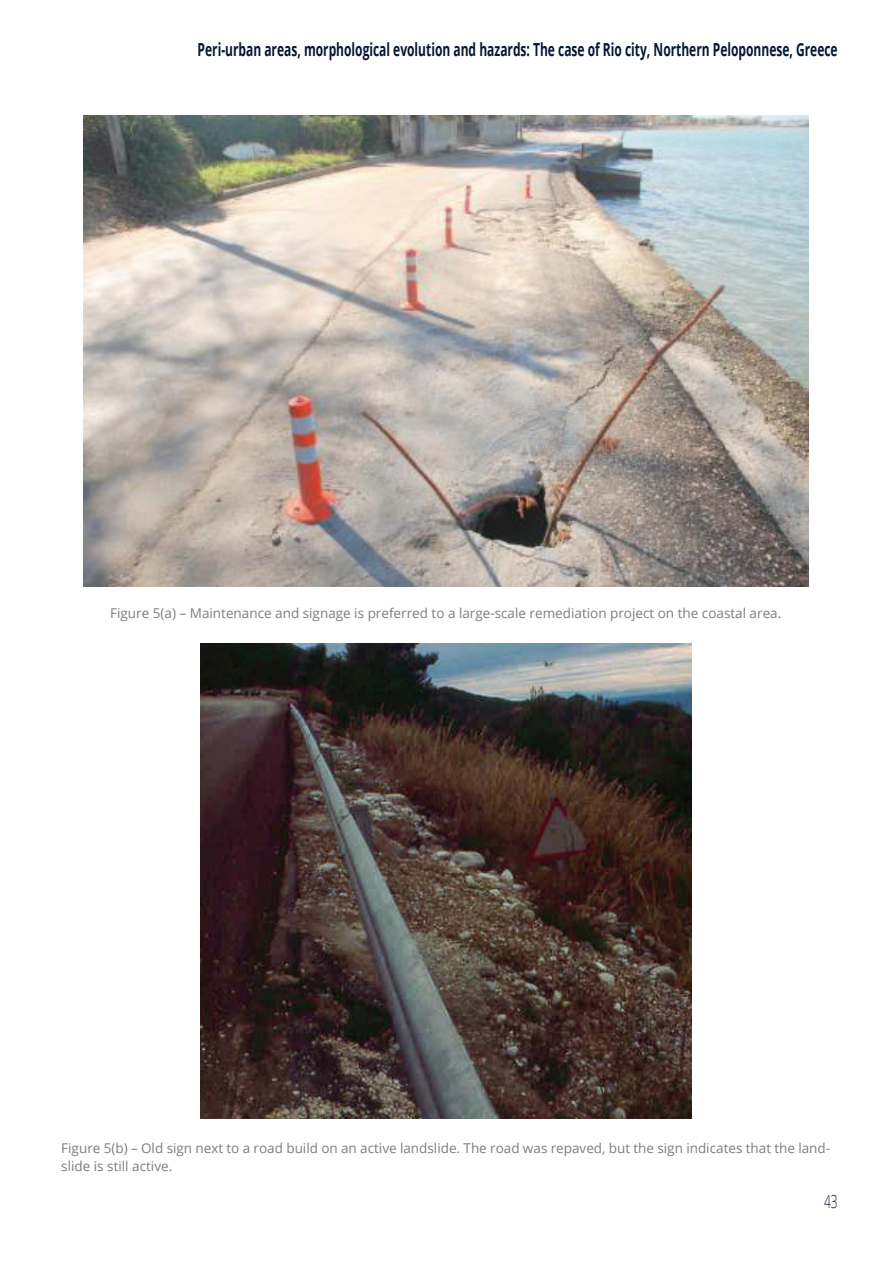
<style>
.page{position:relative;width:893px;height:1263px;background:#fff}
.page>*{position:absolute;margin:0;border:0;box-sizing:border-box;transform-origin:0 0}
.t1{font:700 18px "Open Sans";color:#041735;scale:.67 1}
.t2{font:300 18px "Open Sans";color:#041735;scale:.67 1}
.t3{font:13.5px/18px "Open Sans";color:#7b7d82}
</style>
<div class="page">
<img style="left:83px;top:116px;width:725px;height:470px">
<img style="left:200px;top:643px;width:491px;height:475px">
<h1 class="t1" style="left:198px;top:37px;width:957px">Peri-urban areas, morphological evolution and hazards: The case of Rio city, Northern Peloponnese, Greece</h1>
<p class="t3" style="left:110px;top:604px;width:673px">Figure 5(a) – Maintenance and signage is preferred to a large-scale remediation project on the coastal area.</p>
<p class="t3" style="left:61px;top:1139px;width:770px">Figure 5(b) – Old sign next to a road build on an active landslide. The road was repaved, but the sign indicates that the land&shy;slide is still active.</p>
<h1 class="t2" style="left:824px;top:1189px;width:22px">43</h1>
</div>
